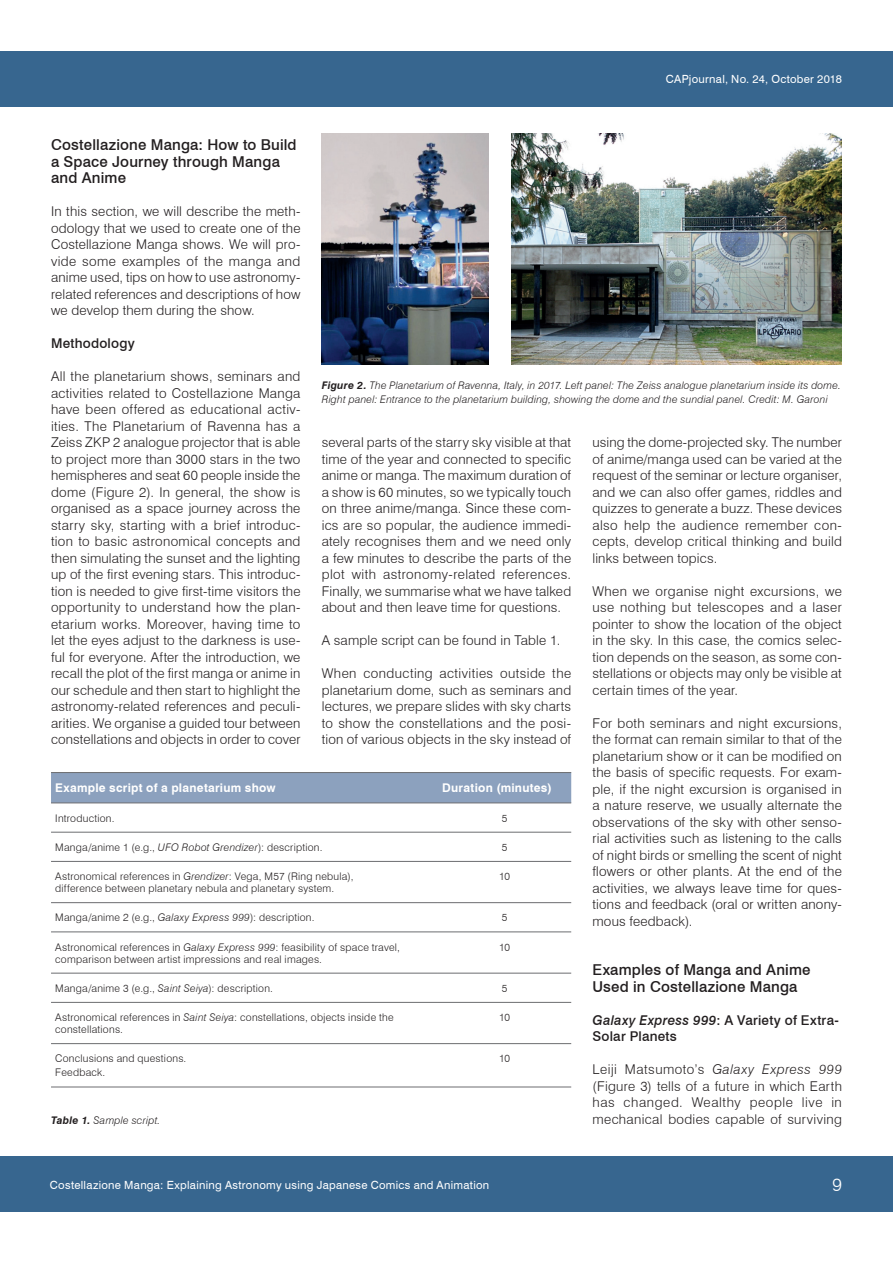
<style>
.page{position:relative;width:893px;height:1263px;background:#fff}
.page>*{position:absolute;margin:0;border:0;box-sizing:border-box;transform-origin:0 0}
.t1{font:300 18px "Swiss 721 BT";color:#fff}
.t2{font:500 15px/16.5px "Swiss 721 BT";letter-spacing:.01em;color:#231f20}
.t3{font:300 13.5px/16.5px "Swiss 721 BT";letter-spacing:.015em;color:#231f20;text-align:justify}
.t4{font:500 13.5px/16.5px "Swiss 721 BT";letter-spacing:.015em;color:#231f20}
.t5{font:700 12px "Swiss 721 BT";letter-spacing:.02em;color:#fff}
.t6{font:11.25px "Swiss 721 BT";letter-spacing:.025em;color:#fff}
.t7{font:300 10.5px/12px "Swiss 721 BT";letter-spacing:.025em;color:#231f20}
.t8{font:italic 300 10.5px/13.5px "Swiss 721 BT";letter-spacing:.02em;color:#231f20}
.s1{font-style:italic}
.s2{font-weight:700}
</style>
<div class="page">
<div style="left:0;top:1157px;width:893px;height:55px;background:#37668f"></div>
<div style="left:0;top:51px;width:893px;height:55px;background:#37668f"></div>
<div style="left:51px;top:773px;width:520px;height:30px;background:#8ca1be"></div>
<hr style="left:51px;top:803px;width:387px;height:1px;background:#6c6d70">
<hr style="left:438px;top:803px;width:133px;height:1px;background:#6c6d70">
<hr style="left:438px;top:832px;width:133px;height:1px;background:#6c6d70">
<hr style="left:438px;top:861px;width:133px;height:1px;background:#6c6d70">
<hr style="left:438px;top:902px;width:133px;height:1px;background:#6c6d70">
<hr style="left:51px;top:772px;width:387px;height:1px;background:#6c6d70">
<hr style="left:438px;top:772px;width:133px;height:1px;background:#6c6d70">
<hr style="left:438px;top:932px;width:133px;height:1px;background:#6c6d70">
<hr style="left:438px;top:973px;width:133px;height:1px;background:#6c6d70">
<hr style="left:438px;top:1002px;width:133px;height:1px;background:#6c6d70">
<hr style="left:438px;top:1043px;width:133px;height:1px;background:#6c6d70">
<hr style="left:438px;top:1087px;width:133px;height:1px;background:#6c6d70">
<hr style="left:51px;top:832px;width:387px;height:1px;background:#6c6d70">
<hr style="left:51px;top:861px;width:387px;height:1px;background:#6c6d70">
<hr style="left:51px;top:902px;width:387px;height:1px;background:#6c6d70">
<hr style="left:51px;top:932px;width:387px;height:1px;background:#6c6d70">
<hr style="left:51px;top:973px;width:387px;height:1px;background:#6c6d70">
<hr style="left:51px;top:1002px;width:387px;height:1px;background:#6c6d70">
<hr style="left:51px;top:1043px;width:387px;height:1px;background:#6c6d70">
<hr style="left:51px;top:1087px;width:387px;height:1px;background:#6c6d70">
<img style="left:322px;top:134px;width:166px;height:231px">
<img style="left:511px;top:134px;width:331px;height:231px">
<p class="t6" style="left:666px;top:72px;width:177px">CAPjournal, No. 24, October 2018</p>
<p class="t2" style="left:51px;top:136px;width:247px">Costellazione Manga: How to Build a Space Journey through Manga and Anime</p>
<p class="t3" style="left:51px;top:203px;width:251px">In this section, we will describe the meth&shy;odology that we used to create one of the Costellazione Manga shows. We will pro&shy;vide some examples of the manga and anime used, tips on how to use astronomy&shy;related references and descriptions of how we develop them during the show.</p>
<p class="t4" style="left:51px;top:335px;width:85px">Methodology</p>
<p class="t3" style="left:51px;top:368px;width:251px">All the planetarium shows, seminars and activities related to Costellazione Manga have been offered as educational activ&shy;ities. The Planetarium of Ravenna has a Zeiss ZKP 2 analogue projector that is able to project more than 3000 stars in the two hemispheres and seat 60 people inside the dome (Figure 2). In general, the show is organised as a space journey across the starry sky, starting with a brief introduc&shy;tion to basic astronomical concepts and then simulating the sunset and the lighting up of the first evening stars. This introduc&shy;tion is needed to give first-time visitors the opportunity to understand how the plan&shy;etarium works. Moreover, having time to let the eyes adjust to the darkness is use&shy;ful for everyone. After the introduction, we recall the plot of the first manga or anime in our schedule and then start to highlight the astronomy-related references and peculi&shy;arities. We organise a guided tour between constellations and objects in order to cover</p>
<p class="t5" style="left:55px;top:781px;width:222px">Example script of a planetarium show</p>
<p class="t5" style="left:442px;top:781px;width:111px">Duration (minutes)</p>
<p class="t7" style="left:55px;top:812px;width:61px">Introduction.</p>
<p class="t7" style="left:502px;top:812px;width:7px">5</p>
<p class="t7" style="left:55px;top:841px;width:269px">Manga/anime 1 (e.g., <span class="s1">UFO Robot Grendizer</span>): description.</p>
<p class="t7" style="left:502px;top:841px;width:7px">5</p>
<p class="t7" style="left:55px;top:870px;width:300px">Astronomical references in <span class="s1">Grendizer</span>: Vega, M57 (Ring nebula), difference between planetary nebula and planetary system.</p>
<p class="t7" style="left:499px;top:870px;width:13px">10</p>
<p class="t7" style="left:55px;top:911px;width:261px">Manga/anime 2 (e.g., <span class="s1">Galaxy Express 999</span>): description.</p>
<p class="t7" style="left:502px;top:911px;width:7px">5</p>
<p class="t7" style="left:55px;top:941px;width:346px">Astronomical references in <span class="s1">Galaxy Express 999</span>: feasibility of space travel, comparison between artist impressions and real images.</p>
<p class="t7" style="left:499px;top:941px;width:13px">10</p>
<p class="t7" style="left:55px;top:982px;width:219px">Manga/anime 3 (e.g., <span class="s1">Saint Seiya</span>): description.</p>
<p class="t7" style="left:502px;top:982px;width:7px">5</p>
<p class="t7" style="left:55px;top:1011px;width:340px">Astronomical references in <span class="s1">Saint Seiya</span>: constellations, objects inside the constellations.</p>
<p class="t7" style="left:499px;top:1011px;width:13px">10</p>
<p class="t7" style="left:55px;top:1051px;width:133px;line-height:14.1px">Conclusions and questions.<br>Feedback.</p>
<p class="t7" style="left:499px;top:1052px;width:13px">10</p>
<p class="t8" style="left:51px;top:1113px;width:111px"><span class="s2">Table 1.</span> Sample script.</p>
<p class="t8" style="left:322px;top:378px;width:521px"><span class="s2">Figure 2.</span> The Planetarium of Ravenna, Italy, in 2017. Left panel: The Zeiss analogue planetarium inside its dome.<br>Right panel: Entrance to the planetarium building, showing the dome and the sundial panel. Credit: M. Garoni</p>
<p class="t3" style="left:322px;top:434px;width:251px">several parts of the starry sky visible at that time of the year and connected to specific anime or manga. The maximum duration of a show is 60 minutes, so we typically touch on three anime/manga. Since these com&shy;ics are so popular, the audience immedi&shy;ately recognises them and we need only a few minutes to describe the parts of the plot with astronomy-related references.<br>Finally, we summarise what we have talked about and then leave time for questions.</p>
<p class="t3" style="left:322px;top:632px;width:240px">A sample script can be found in Table 1.</p>
<p class="t3" style="left:322px;top:665px;width:251px">When conducting activities outside the planetarium dome, such as seminars and lectures, we prepare slides with sky charts to show the constellations and the posi&shy;tion of various objects in the sky instead of</p>
<p class="t3" style="left:592px;top:434px;width:251px">using the dome-projected sky. The number of anime/manga used can be varied at the request of the seminar or lecture organiser, and we can also offer games, riddles and quizzes to generate a buzz. These devices also help the audience remember con&shy;cepts, develop critical thinking and build links between topics.</p>
<p class="t3" style="left:592px;top:582px;width:251px">When we organise night excursions, we use nothing but telescopes and a laser pointer to show the location of the object in the sky. In this case, the comics selec&shy;tion depends on the season, as some con&shy;stellations or objects may only be visible at certain times of the year.</p>
<p class="t3" style="left:592px;top:714px;width:251px">For both seminars and night excursions, the format can remain similar to that of the planetarium show or it can be modified on the basis of specific requests. For exam&shy;ple, if the night excursion is organised in a nature reserve, we usually alternate the observations of the sky with other senso&shy;rial activities such as listening to the calls of night birds or smelling the scent of night flowers or other plants. At the end of the activities, we always leave time for ques&shy;tions and feedback (oral or written anony&shy;mous feedback).</p>
<p class="t2" style="left:592px;top:961px;width:220px">Examples of Manga and Anime<br>Used in Costellazione Manga</p>
<p class="t4" style="left:592px;top:1011px;width:248px"><span class="s1">Galaxy Express 999</span>: A Variety of Extra-<br>Solar Planets</p>
<p class="t3" style="left:592px;top:1061px;width:251px">Leiji Matsumoto’s <span class="s1">Galaxy Express 999 </span>(Figure 3) tells of a future in which Earth has changed. Wealthy people live in mechanical bodies capable of surviving</p>
<p class="t6" style="left:50px;top:1178px;width:441px">Costellazione Manga: Explaining Astronomy using Japanese Comics and Animation</p>
<h1 class="t1" style="left:832px;top:1174px;width:11px">9</h1>
</div>
